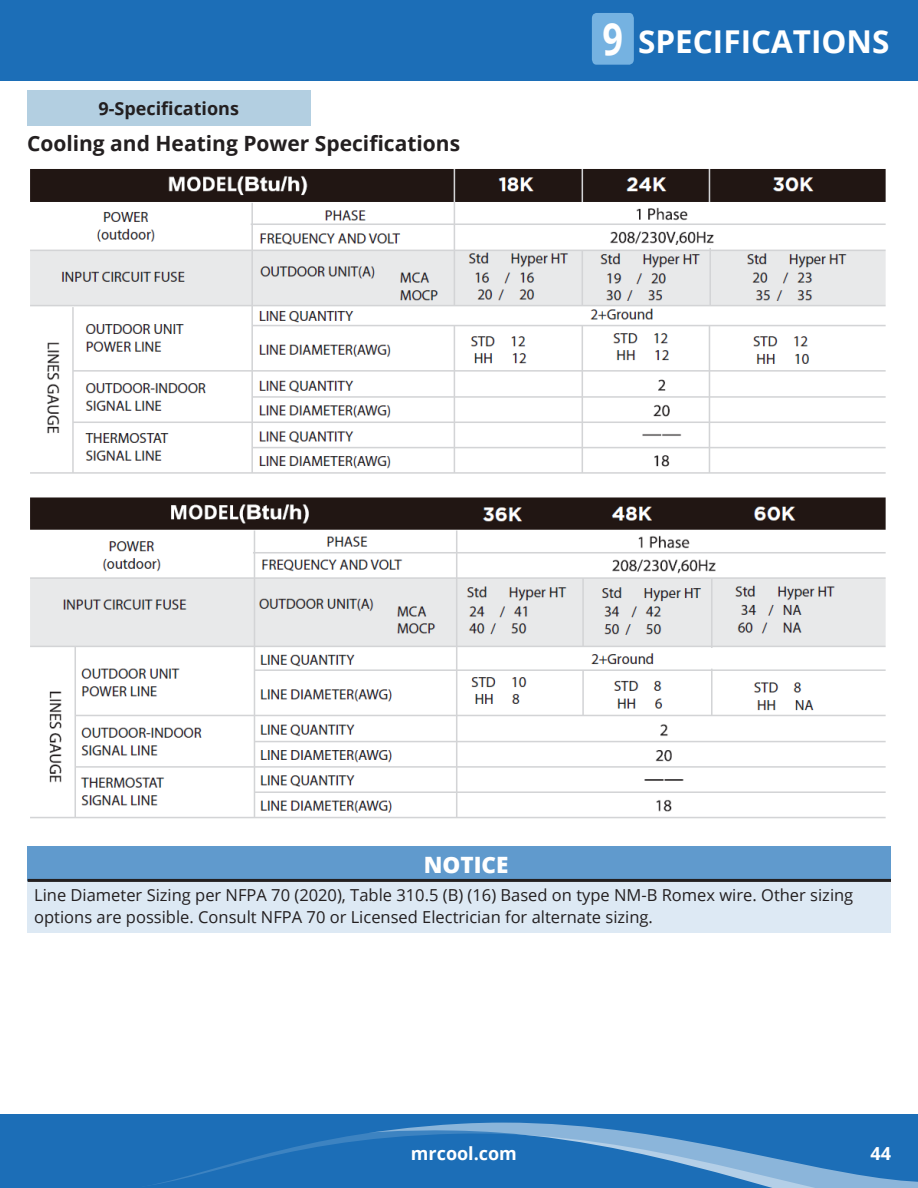
<style>
.page{position:relative;width:918px;height:1188px;background:#fff}
.page>*{position:absolute;margin:0;border:0;box-sizing:border-box;transform-origin:0 0}
.t1{font:700 44.4px "Open Sans";color:#fff;scale:.81 1}
.t2{font:700 31.5px "Open Sans";color:#fff}
.t3{font:800 22.5px "Open Sans";color:#fff}
.t4{font:700 21px "Open Sans";color:#231f20}
.Blue_Sub_Heads{font:700 18px "Open Sans";color:#231f20}
.t5{font:700 18px "Open Sans";color:#fff}
.t6{font:16.5px/22.5px "Open Sans";color:#231f20}
</style>
<div class="page">
<div style="left:0;top:0;width:918px;height:81px;background:#1c6eb7"></div>
<div style="left:0;top:1114px;width:918px;height:74px;background:#1c6eb7"></div>
<svg style="left:153px;top:1122px;width:765px;height:66px"></svg>
<div style="left:592px;top:13px;width:42px;height:52px;background:#75b2e1"></div>
<div style="left:27px;top:90px;width:283px;height:36px;background:#b3cfe1"></div>
<img style="left:30px;top:169px;width:856px;height:650px">
<div style="left:27px;top:847px;width:863px;height:34px;background:#609acd"></div>
<div style="left:27px;top:881px;width:864px;height:52px;background:#dde9f4"></div>
<hr style="left:28px;top:879px;width:863px;height:3px;background:#231f20">
<p class="Blue_Sub_Heads" style="left:98px;top:96px;width:142px">9-Specifications</p>
<p class="t4" style="left:27px;top:128px;width:435px">Cooling and Heating Power Specifications</p>
<p class="t1" style="left:603px;top:8px;width:27px">9</p>
<p class="t2" style="left:638px;top:19px;width:253px">SPECIFICATIONS</p>
<p class="t3" style="left:424px;top:847px;width:86px">NOTICE</p>
<p class="t6" style="left:34px;top:883px;width:821px">Line Diameter Sizing per NFPA 70 (2020), Table 310.5 (B) (16) Based on type NM-B Romex wire. Other sizing options are possible. Consult NFPA 70 or Licensed Electrician for alternate sizing.</p>
<p class="t5" style="left:411px;top:1140px;width:108px">mrcool.com</p>
<p class="t5" style="left:870px;top:1140px;width:22px">44</p>
</div>
